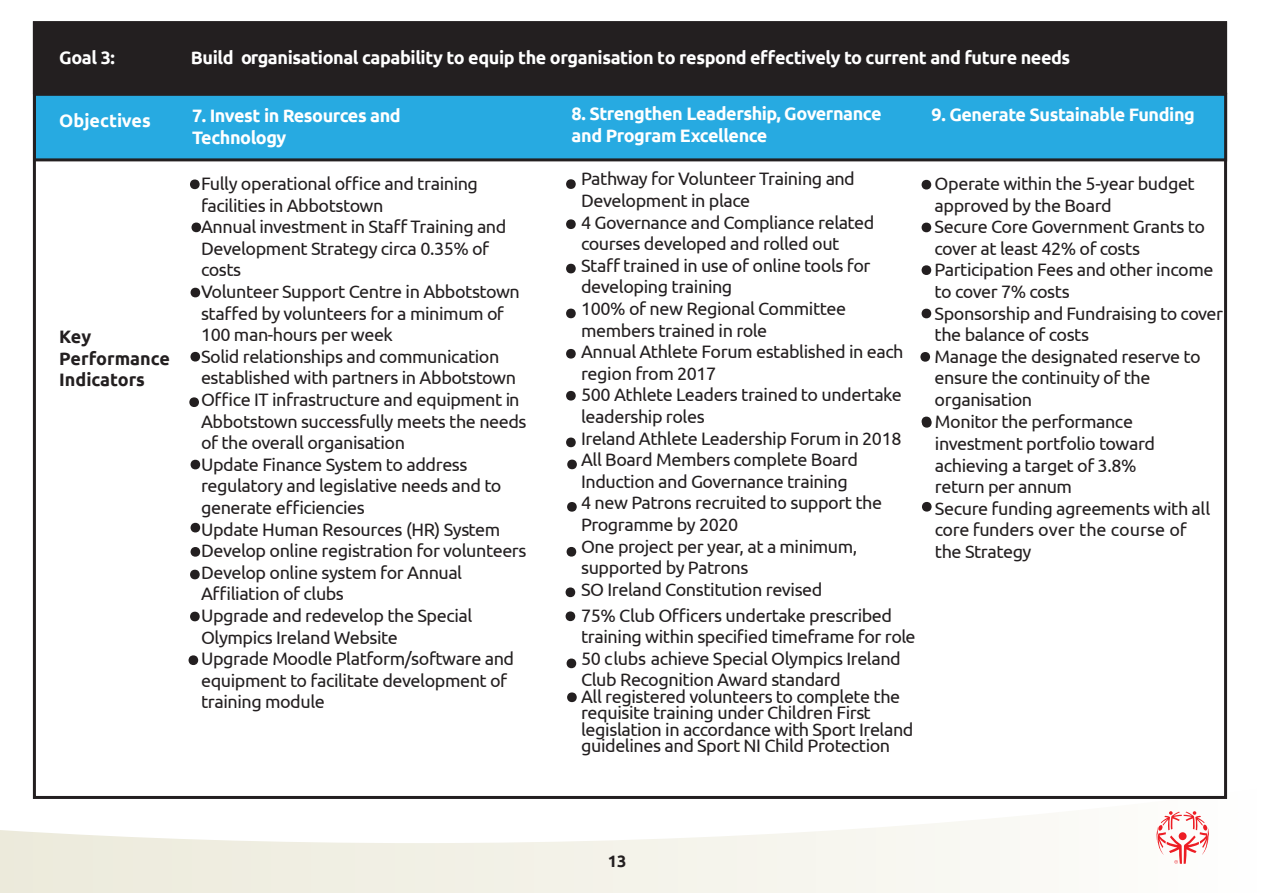
<style>
.page{position:relative;width:1263px;height:893px;background:#fff}
.page>*{position:absolute;margin:0;border:0;box-sizing:border-box;transform-origin:0 0}
.t1{font:72px/151.2px "Ubuntu";color:#231f20}
.t2{font:18px/21.6px "Ubuntu";letter-spacing:-.025em;color:#231f20}
.t3{font:700 18px/21.6px "Ubuntu";letter-spacing:-.025em;color:#fff}
.t4{font:700 18px/21.6px "Ubuntu";color:#231f20}
.t5{font:700 18px "Ubuntu";color:#fff}
.t6{font:700 16.5px "Ubuntu";color:#231f20}
</style>
<div class="page">
<svg style="left:0;top:788px;width:1228px;height:105px"></svg>
<svg style="left:1156px;top:811px;width:54px;height:53px"></svg>
<div style="left:33px;top:21px;width:1194px;height:73px;background:#231f20;border:3px solid #231f20"></div>
<div style="left:33px;top:93px;width:1194px;height:68px;background:#27aae1;border:3px solid #231f20"></div>
<p class="t3" style="left:59px;top:46px;width:57px">Goal 3:</p>
<p class="t3" style="left:191px;top:46px;width:881px">Build organisational capability to equip the organisation to respond effectively to current and future needs</p>
<p class="t5" style="left:59px;top:110px;width:93px">Objectives</p>
<p class="t4" style="left:59px;top:326px;width:112px">Key<br>Performance<br>Indicators</p>
<p class="t3" style="left:192px;top:105px;width:210px">7. Invest in Resources and<br>Technology</p>
<p class="t3" style="left:572px;top:103px;width:311px">8. Strengthen Leadership, Governance and Program Excellence</p>
<p class="t3" style="left:932px;top:103px;width:265px">9. Generate Sustainable Funding</p>
<p class="t2" style="left:201px;top:172px;width:327px">Fully operational office and training facilities in Abbotstown<br>Annual investment in Staff Training and Development Strategy circa 0.35% of costs<br>Volunteer Support Centre in Abbotstown staffed by volunteers for a minimum of 100 man-hours per week<br>Solid relationships and communication established with partners in Abbotstown Office IT infrastructure and equipment in Abbotstown successfully meets the needs of the overall organisation<br>Update Finance System to address regulatory and legislative needs and to generate efficiencies<br>Update Human Resources (HR) System Develop online registration for volunteers Develop online system for Annual Affiliation of clubs<br>Upgrade and redevelop the Special Olympics Ireland Website<br>Upgrade Moodle Platform/software and equipment to facilitate development of training module</p>
<p class="t2" style="left:581px;top:168px;width:324px">Pathway for Volunteer Training and<br>Development in place<br>4 Governance and Compliance related courses developed and rolled out<br>Staff trained in use of online tools for developing training<br>100% of new Regional Committee members trained in role<br>Annual Athlete Forum established in each region from 2017<br>500 Athlete Leaders trained to undertake leadership roles<br>Ireland Athlete Leadership Forum in 2018<br>All Board Members complete Board<br>Induction and Governance training<br>4 new Patrons recruited to support the<br>Programme by 2020<br>One project per year, at a minimum, supported by Patrons<br>SO Ireland Constitution revised</p>
<p class="t2" style="left:934px;top:172px;width:290px">Operate within the 5-year budget approved by the Board<br>Secure Core Government Grants to cover at least 42% of costs<br>Participation Fees and other income to cover 7% costs<br>Sponsorship and Fundraising to cover the balance of costs<br>Manage the designated reserve to ensure the continuity of the organisation<br>Monitor the performance investment portfolio toward achieving a target of 3.8%<br>return per annum<br>Secure funding agreements with all core funders over the course of<br>the Strategy</p>
<h1 class="t1" style="left:562px;top:85px;width:19px">.</h1>
<h1 class="t1" style="left:562px;top:125px;width:19px">.</h1>
<h1 class="t1" style="left:186px;top:85px;width:19px">.</h1>
<h1 class="t1" style="left:187px;top:128px;width:19px">.</h1>
<h1 class="t1" style="left:917px;top:85px;width:19px">.</h1>
<h1 class="t1" style="left:917px;top:128px;width:19px">.</h1>
<h1 class="t1" style="left:562px;top:169px;width:19px">.</h1>
<h1 class="t1" style="left:917px;top:171px;width:19px">. .</h1>
<h1 class="t1" style="left:187px;top:193px;width:19px">.</h1>
<h1 class="t1" style="left:562px;top:214px;width:19px">.</h1>
<h1 class="t1" style="left:917px;top:214px;width:19px">.</h1>
<h1 class="t1" style="left:562px;top:254px;width:19px">.</h1>
<h1 class="t1" style="left:186px;top:257px;width:19px">.</h1>
<h1 class="t1" style="left:916px;top:257px;width:19px">.</h1>
<h1 class="t1" style="left:562px;top:296px;width:19px">.</h1>
<h1 class="t1" style="left:185px;top:303px;width:19px">.</h1>
<h1 class="t1" style="left:562px;top:343px;width:19px">.</h1>
<h1 class="t1" style="left:563px;top:365px;width:19px">.</h1>
<h1 class="t1" style="left:187px;top:365px;width:19px">.</h1>
<h1 class="t1" style="left:918px;top:407px;width:19px">.</h1>
<h1 class="t1" style="left:563px;top:407px;width:19px">.</h1>
<h1 class="t1" style="left:561px;top:502px;width:20px;line-height:52.5px">. ..</h1>
<h1 class="t1" style="left:187px;top:428px;width:19px">.</h1>
<h1 class="t1" style="left:187px;top:452px;width:19px">.</h1>
<h1 class="t1" style="left:186px;top:475px;width:19px">.</h1>
<p class="t2" style="left:581px;top:604px;width:336px">75% Club Officers undertake prescribed training within specified timeframe for role 50 clubs achieve Special Olympics Ireland Club Recognition Award standard</p>
<p class="t2" style="left:581px;top:688px;width:334px;line-height:16.5px">All registered volunteers to complete the requisite training under Children First legislation in accordance with Sport Ireland guidelines and Sport NI Child Protection</p>
<h1 class="t1" style="left:186px;top:517px;width:19px">.</h1>
<h1 class="t1" style="left:184px;top:561px;width:19px">.</h1>
<h1 class="t1" style="left:562px;top:564px;width:19px">.</h1>
<h1 class="t1" style="left:563px;top:598px;width:19px">.</h1>
<p class="t6" style="left:608px;top:851px;width:20px">13</p>
</div>
